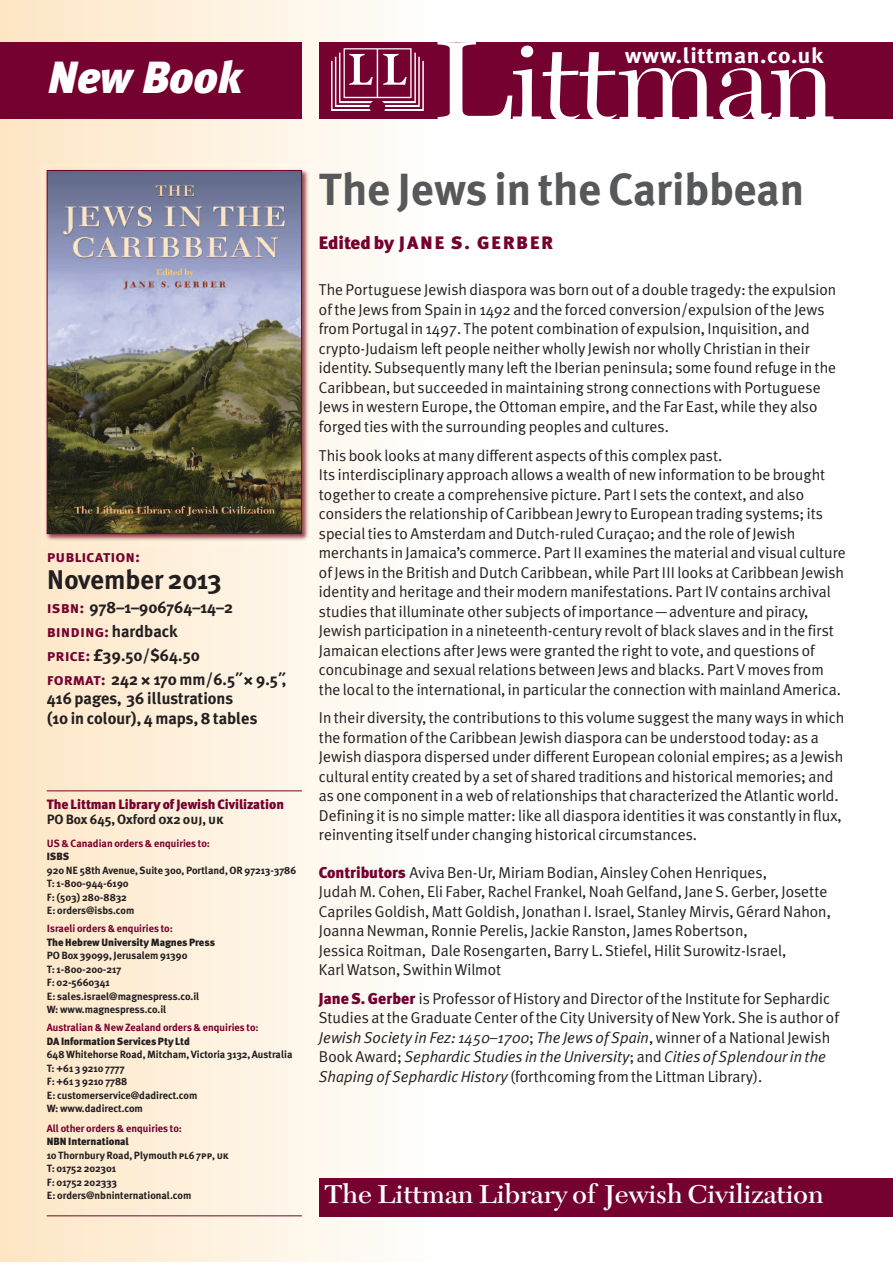
<style>
.page{position:relative;width:893px;height:1263px;background:#fff}
.page>*{position:absolute;margin:0;border:0;box-sizing:border-box;transform-origin:0 0}
.t1{font:700 45px "Meta Plus";color:#57585a}
.t2{font:italic 45px "Meta Black CE";color:#fff}
.t3{font:600 27px "New Caledonia";color:#fff}
.t4{font:700 27px "Meta Plus";color:#231f20}
.t5{font:700 21.6px "Meta Plus";letter-spacing:.025em;color:#fff;scale:1.1 1}
.t6{font:18px "Meta Black CE";letter-spacing:.11em;color:#750130;scale:1.05 1}
.t7{font:700 16.5px/24px "Meta Plus";color:#231f20}
.t8{font:16.5px "Meta Plus Bold Caps";color:#750130}
.t9{font:15.75px/19.5px "Meta Plus Normal";color:#231f20}
.t10{font:13.5px "Meta Black CE";color:#750130}
.t11{font:700 13.5px "Meta Plus";color:#231f20}
.t12{font:700 10.5px/13.5px "Meta Plus";color:#231f20}
.t13{font:700 10.5px "Meta Plus";color:#750130}
.t14{font:10.5px "Meta Black CE";color:#231f20}
.s1{font-family:"Meta Plus Bold Caps";font-weight:400;color:#750130}
.s2{color:#750130}
.s3{font-family:"Meta Plus";font-weight:700;color:#231f20}
.s4{font-family:"Officina Sans ITC Std";font-size:21px}
.s5{font-family:"Meta Plus Bold Caps";font-weight:400}
.s6{font-family:"Meta Black CE";color:#750130}
.s7{font-style:italic}
</style>
<div class="page">
<div style="left:0;top:0;width:434px;height:1262px;background:linear-gradient(to right,#fee5c4,#fefefc)"></div>
<div style="left:319px;top:43px;width:574px;height:76px;background:#750130"></div>
<svg style="left:331px;top:43px;width:503px;height:76px"></svg>
<div style="left:319px;top:1178px;width:573px;height:38px;background:#750130"></div>
<hr style="left:47px;top:1215px;width:255px;height:1px;background:#750130">
<hr style="left:47px;top:790px;width:255px;height:1px;background:#750130">
<div style="left:0;top:43px;width:302px;height:76px;background:#750130"></div>
<img style="left:42px;top:165px;width:271px;height:381px">
<img style="left:49px;top:172px;width:251px;height:360px">
<div style="left:47px;top:170px;width:255px;height:364px;border:1px solid #750130"></div>
<h1 class="t2" style="left:48px;top:60px;width:195px">New Book</h1>
<h3 class="t5" style="left:625px;top:43px;width:182px">www.littman.co.uk</h3>
<p class="t8" style="left:47px;top:546px;width:95px">publication:</p>
<h2 class="t4" style="left:47px;top:563px;width:177px">November 2013</h2>
<p class="t7" style="left:47px;top:595px;width:188px"><span class="s1">isbn</span><span class="s2">:</span> 978–1–906764–14–2</p>
<p class="t8" style="left:47px;top:621px;width:132px">binding: <span class="s3">hardback</span></p>
<p class="t7" style="left:47px;top:643px;width:241px"><span class="s1">price:</span> £39.50/$64.50<br><span class="s1">format:</span> 242 <span class="s4">×</span> 170 mm/6.5˝<span class="s4">×</span> 9.5˝,</p>
<p class="t7" style="left:47px;top:689px;width:212px;line-height:19.5px">416 pages, 36 illustrations (10 in colour), 4 maps, 8 tables</p>
<p class="t10" style="left:47px;top:799px;width:239px">The Littman Library ofJewish Civilization</p>
<p class="t11" style="left:47px;top:811px;width:178px">PO Box 645, Oxford <span class="s5">ox</span>2 0<span class="s5">uj</span>, <span class="s5">uk</span></p>
<p class="t13" style="left:47px;top:837px;width:165px">US &amp; Canadian orders &amp; enquiries to:</p>
<p class="t14" style="left:47px;top:852px;width:24px">ISBS</p>
<p class="t12" style="left:47px;top:863px;width:251px">920 NE 58th Avenue, Suite 300, Portland, OR 97213-3786<br>T: 1-800-944-6190<br>F: (503) 280-8832<br>E: orders@isbs.com</p>
<p class="t13" style="left:47px;top:922px;width:128px">Israeli orders &amp; enquiries to:</p>
<p class="t14" style="left:47px;top:938px;width:170px">The Hebrew University Magnes Press</p>
<p class="t12" style="left:47px;top:949px;width:154px">PO Box 39099, Jerusalem 91390<br>T: 1-800-200-217<br>F: 02-5660341<br>E: sales.israel@magnespress.co.il<br>W: www.magnespress.co.il</p>
<p class="t13" style="left:47px;top:1021px;width:214px">Australian &amp; New Zealand orders &amp; enquiries to:</p>
<p class="t14" style="left:47px;top:1037px;width:145px">DA InformationServices Pty Ltd</p>
<p class="t12" style="left:47px;top:1048px;width:247px">648Whitehorse Road, Mitcham,Victoria 3132, Australia<br>T: +61 3 9210 7777<br>F: +61 3 9210 7788<br>E: customerservice@dadirect.com<br>W: www.dadirect.com</p>
<p class="t13" style="left:47px;top:1122px;width:137px">All other orders &amp; enquiries to:</p>
<p class="t14" style="left:47px;top:1137px;width:83px">NBN International</p>
<p class="t12" style="left:47px;top:1148px;width:183px">10Thornbury Road, Plymouth <span class="s5">pl</span>6 7<span class="s5">pp</span>, <span class="s5">uk<br></span>T: 01752 202301<br>F: 01752 202333<br>E: orders@nbninternational.com</p>
<h1 class="t1" style="left:319px;top:164px;width:487px">The Jews in the Caribbean</h1>
<p class="t6" style="left:319px;top:236px;width:224px">Editedby JANE S. GERBER</p>
<p class="t9" style="left:319px;top:280px;width:519px">The Portuguese Jewish diaspora was born out of a double tragedy: the expulsion ofthe Jews from Spain in 1492 and the forced conversion/expulsion ofthe Jews from Portugal in 1497. The potent combination of expulsion, Inquisition, and crypto-Judaism left people neither wholly Jewish nor wholly Christian in their identity. Subsequently many left the Iberian peninsula; some found refuge in the Caribbean, but succeeded in maintaining strong connections with Portuguese Jews in western Europe, the Ottoman empire, and the Far East, while they also forged ties with the surrounding peoples and cultures.</p>
<p class="t9" style="left:319px;top:445px;width:528px">This book looks at many different aspects ofthis complex past.<br>Its interdisciplinary approach allows a wealth of new information to be brought together to create a comprehensive picture. Part I sets the context, and also considers the relationship of Caribbean Jewry to European trading systems; its special ties to Amsterdam and Dutch-ruled Curaçao; and the role of Jewish merchants in Jamaica’s commerce. Part II examines the material and visual culture of Jews in the British and Dutch Caribbean, while Part III looks at Caribbean Jewish identity and heritage and their modern manifestations. Part IV contains archival studies that illuminate other subjects of importance—adventure and piracy, Jewish participation in a nineteenth-century revolt of black slaves and in the first Jamaican elections after Jews were granted the right to vote, and questions of concubinage and sexual relations between Jews and blacks. PartV moves from the local to the international, in particular the connection with mainland America.</p>
<p class="t9" style="left:319px;top:708px;width:527px">In their diversity, the contributions to this volume suggest the many ways in which the formation ofthe Caribbean Jewish diaspora can be understood today: as a Jewish diaspora dispersed under different European colonial empires; as a Jewish cultural entity created by a set of shared traditions and historical memories; and as one component in a web of relationships that characterized the Atlantic world.<br>Defining it is no simple matter: like all diaspora identities it was constantly in flux, reinventing itself under changing historical circumstances.</p>
<p class="t9" style="left:319px;top:862px;width:513px"><span class="s6">Contributors</span> Aviva Ben-Ur, Miriam Bodian, Ainsley Cohen Henriques,<br>Judah M. Cohen, Eli Faber, Rachel Frankel, Noah Gelfand, Jane S. Gerber, Josette Capriles Goldish, Matt Goldish, Jonathan I. Israel, Stanley Mirvis, Gérard Nahon, Joanna Newman, Ronnie Perelis, Jackie Ranston, James Robertson,<br>Jessica Roitman, Dale Rosengarten, Barry L. Stiefel, Hilit Surowitz-Israel, KarlWatson, SwithinWilmot</p>
<p class="t9" style="left:319px;top:988px;width:522px"><span class="s6">JaneS. Gerber</span> is Professor of History and Director of the Institute for Sephardic Studies at the Graduate Center ofthe City University of NewYork. She is author of <span class="s7">Jewish Society in Fez: 1450–1700</span>; <span class="s7">The Jews of Spain</span>, winner of a National Jewish Book Award; <span class="s7">Sephardic Studies in the University</span>; and <span class="s7">Cities of Splendour in the Shaping of Sephardic History</span> (forthcoming from the Littman Library).</p>
<h2 class="t3" style="left:325px;top:1183px;width:500px">The Littman Library of Jewish Civilization</h2>
</div>
